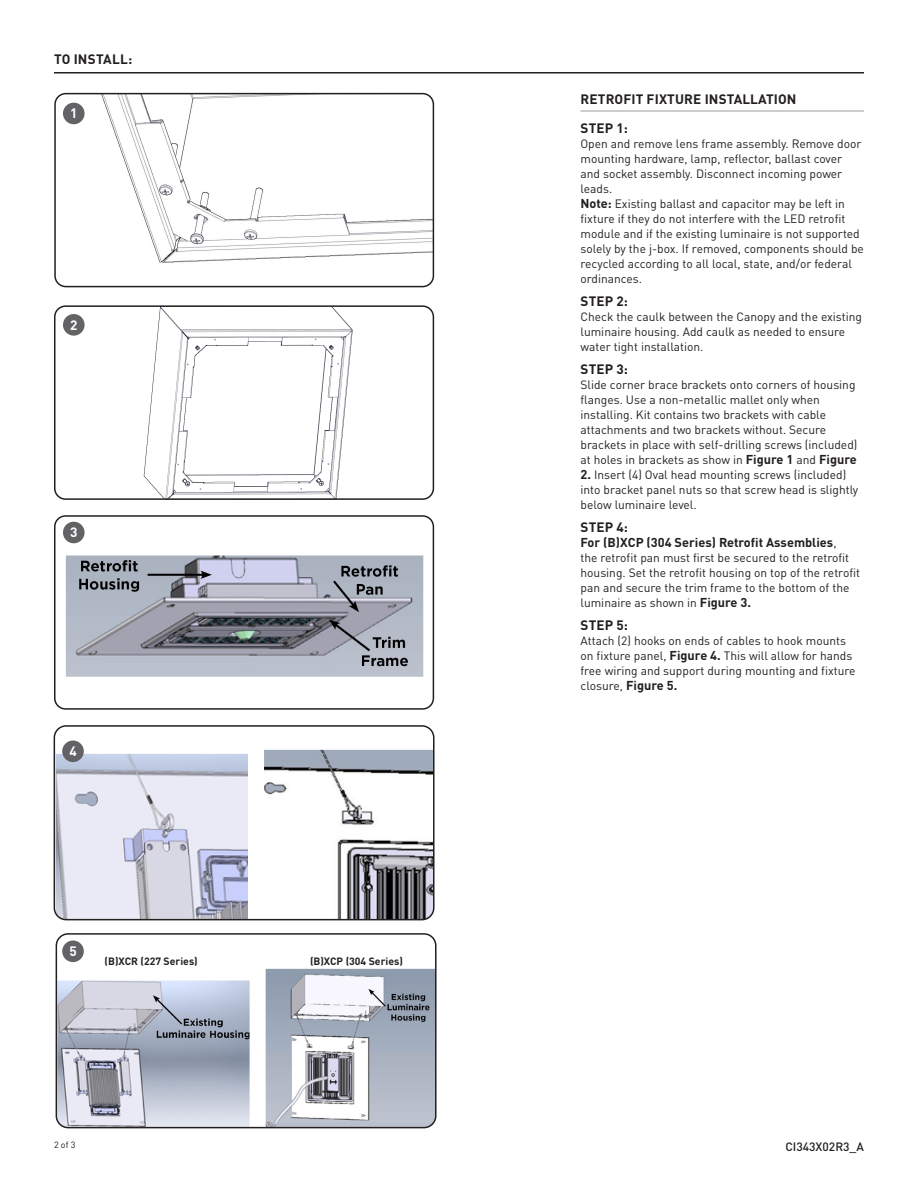
<style>
.page{position:relative;width:918px;height:1188px;background:#fff}
.page>*{position:absolute;margin:0;border:0;box-sizing:border-box;transform-origin:0 0}
.Heading{font:700 13.5px "DINOT";letter-spacing:.01em;color:#231f20}
.Step{font:700 13.5px "DINOT";letter-spacing:.01em;color:#231f20}
.t1{font:700 13.5px "DINOT";color:#fff}
.Body_Text{font:700 12.75px "DINOT";color:#231f20}
.Body_Text-2{font:12px/15px "DINOT";color:#231f20}
.t2{font:500 12px "DINOT";color:#231f20}
.t3{font:700 10.5px "DINOT";color:#231f20}
.t4{font:9px "DINOT";color:#231f20}
.s1{font-weight:700;font-size:12.75px}
.s2{font-weight:400;font-size:12px}
</style>
<div class="page">
<hr style="left:54px;top:72px;width:810px;height:2px;background:#231f20">
<hr style="left:580px;top:110px;width:284px;height:2px;background:#a4a5a9">
<img style="left:65px;top:555px;width:359px;height:122px">
<div style="left:54px;top:515px;width:380px;height:195px;border:2px solid #231f20;border-radius:11px"></div>
<div style="left:63px;top:522px;width:22px;height:21px;background:#636366;border-radius:50%"></div>
<img style="left:143px;top:308px;width:210px;height:189px">
<div style="left:54px;top:305px;width:380px;height:195px;border:2px solid #231f20;border-radius:11px"></div>
<div style="left:63px;top:314px;width:22px;height:22px;background:#636366;border-radius:50%"></div>
<img style="left:57px;top:95px;width:376px;height:192px">
<div style="left:54px;top:93px;width:380px;height:194px;border:2px solid #231f20;border-radius:11px"></div>
<div style="left:63px;top:103px;width:22px;height:21px;background:#636366;border-radius:50%"></div>
<img style="left:56px;top:754px;width:192px;height:166px">
<img style="left:264px;top:750px;width:168px;height:170px">
<div style="left:54px;top:725px;width:381px;height:195px;border:2px solid #231f20;border-radius:12px"></div>
<img style="left:57px;top:980px;width:193px;height:147px">
<img style="left:266px;top:969px;width:168px;height:159px">
<div style="left:56px;top:933px;width:381px;height:195px;border:2px solid #231f20;border-radius:12px"></div>
<div style="left:62px;top:741px;width:22px;height:21px;background:#636366;border-radius:50%"></div>
<div style="left:62px;top:941px;width:22px;height:21px;background:#636366;border-radius:50%"></div>
<p class="Heading" style="left:54px;top:51px;width:80px">TO INSTALL:</p>
<p class="t1" style="left:65px;top:105px;width:17px">F1</p>
<p class="t1" style="left:70px;top:105px;width:9px">1</p>
<p class="t1" style="left:70px;top:316px;width:9px">2</p>
<p class="t1" style="left:70px;top:524px;width:9px">3</p>
<p class="t1" style="left:69px;top:742px;width:9px">4</p>
<p class="t1" style="left:69px;top:942px;width:9px">5</p>
<p class="t3" style="left:105px;top:955px;width:95px">(B)XCR (227 Series)</p>
<p class="t3" style="left:310px;top:955px;width:94px">(B)XCP (304 Series)</p>
<p class="Heading" style="left:581px;top:90px;width:217px">RETROFIT FIXTURE INSTALLATION</p>
<p class="Step" style="left:581px;top:120px;width:49px">STEP 1:</p>
<p class="Body_Text-2" style="left:580px;top:136px;width:282px">Open and remove lens frame assembly. Remove door mounting hardware, lamp, reflector, ballast cover and socket assembly. Disconnect incoming power leads.</p>
<p class="Body_Text-2" style="left:580px;top:196px;width:285px"><span class="s1">Note:</span> Existing ballast and capacitor may be left in fixture if they do not interfere with the LED retrofit module and if the existing luminaire is not supported solely by the j-box. If removed, components should be recycled according to all local, state, and/or federal ordinances.</p>
<p class="Step" style="left:581px;top:293px;width:49px">STEP 2:</p>
<p class="Body_Text-2" style="left:580px;top:309px;width:283px">Check the caulk between the Canopy and the existing luminaire housing. Add caulk as needed to ensure water tight installation.</p>
<p class="Step" style="left:581px;top:361px;width:49px">STEP 3:</p>
<p class="Body_Text-2" style="left:580px;top:377px;width:278px">Slide corner brace brackets onto corners of housing flanges. Use a non-metallic mallet only when installing. Kit contains two brackets with cable attachments and two brackets without. Secure brackets in place with self-drilling screws (included) at holes in brackets as show in <span class="s1">Figure 1</span> and <span class="s1">Figure</span></p>
<p class="Body_Text-2" style="left:580px;top:467px;width:279px"><span class="s1">2.</span> Insert (4) Oval head mounting screws (included) into bracket panel nuts so that screw head is slightly below luminaire level.</p>
<p class="Step" style="left:581px;top:519px;width:49px">STEP 4:</p>
<p class="Body_Text" style="left:580px;top:534px;width:258px">For (B)XCP (304 Series) Retrofit Assemblies<span class="s2">,</span></p>
<p class="Body_Text-2" style="left:580px;top:550px;width:281px">the retrofit pan must first be secured to the retrofit housing. Set the retrofit housing on top of the retrofit pan and secure the trim frame to the bottom of the luminaire as shown in <span class="s1">Figure 3.</span></p>
<p class="Step" style="left:581px;top:616px;width:49px">STEP 5:</p>
<p class="Body_Text-2" style="left:580px;top:633px;width:277px">Attach (2) hooks on ends of cables to hook mounts on fixture panel, <span class="s1">Figure 4.</span> This will allow for hands free wiring and support during mounting and fixture closure, <span class="s1">Figure 5.</span></p>
<p class="t4" style="left:54px;top:1140px;width:23px">2 of 3</p>
<p class="t2" style="left:785px;top:1139px;width:80px">CI343X02R3_A</p>
</div>
